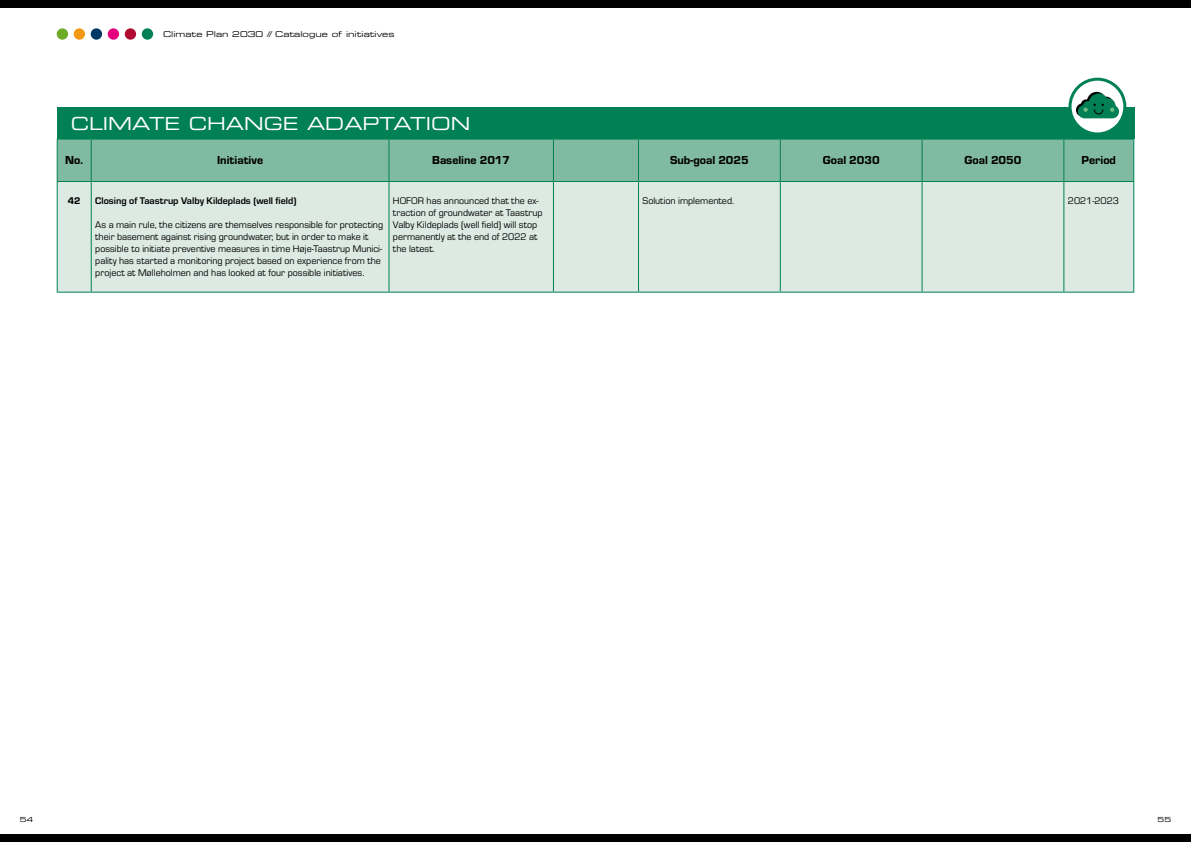
<style>
.page{position:relative;width:1191px;height:842px;background:#fff}
.page>*{position:absolute;margin:0;border:0;box-sizing:border-box;transform-origin:0 0}
.t1{font:18px "Eurostile Extended Two";color:#fff}
.t2{font:12px "Eurostile Hea";color:#000}
.t3{font:10px/12px "Eurostile";color:#000}
.t4{font:700 10px "Eurostile";color:#000}
.t5{font:10px "Eurostile Hea";color:#000}
.t6{font:8px "Eurostile Extended Two";color:#000}
.t7{font:7px "Eurostile Extended Two";color:#000}
</style>
<div class="page">
<div style="left:74px;top:28px;width:11px;height:12px;background:#f49712;border-radius:50%"></div>
<div style="left:57px;top:28px;width:11px;height:12px;background:#6eab28;border-radius:50%"></div>
<div style="left:91px;top:28px;width:11px;height:12px;background:#003865;border-radius:50%"></div>
<div style="left:108px;top:28px;width:11px;height:12px;background:#e6007f;border-radius:50%"></div>
<div style="left:125px;top:28px;width:11px;height:12px;background:#b00932;border-radius:50%"></div>
<div style="left:142px;top:28px;width:11px;height:12px;background:#008054;border-radius:50%"></div>
<div style="left:57px;top:108px;width:1077px;height:31px;background:#008054"></div>
<svg style="left:1070px;top:79px;width:54px;height:55px"></svg>
<div style="left:1068px;top:78px;width:58px;height:57px;border:3px solid #008054;border-radius:50%"></div>
<svg style="left:1076px;top:92px;width:43px;height:26px"></svg>
<div style="left:58px;top:140px;width:1075px;height:41px;background:#81baa3"></div>
<div style="left:58px;top:182px;width:1075px;height:110px;background:#dceae3"></div>
<hr style="left:57px;top:139px;width:34px;height:1px;background:#008054">
<hr style="left:57px;top:140px;width:1px;height:41px;background:#008054">
<hr style="left:91px;top:139px;width:298px;height:1px;background:#008054">
<hr style="left:91px;top:140px;width:1px;height:41px;background:#008054">
<hr style="left:389px;top:139px;width:164px;height:1px;background:#008054">
<hr style="left:388px;top:140px;width:1px;height:41px;background:#008054">
<hr style="left:553px;top:139px;width:85px;height:1px;background:#008054">
<hr style="left:553px;top:140px;width:1px;height:41px;background:#008054">
<hr style="left:638px;top:139px;width:142px;height:1px;background:#008054">
<hr style="left:638px;top:140px;width:1px;height:41px;background:#008054">
<hr style="left:780px;top:139px;width:142px;height:1px;background:#008054">
<hr style="left:780px;top:140px;width:1px;height:41px;background:#008054">
<hr style="left:922px;top:139px;width:141px;height:1px;background:#008054">
<hr style="left:921px;top:140px;width:1px;height:41px;background:#008054">
<hr style="left:1063px;top:139px;width:71px;height:1px;background:#008054">
<hr style="left:1063px;top:140px;width:1px;height:41px;background:#008054">
<hr style="left:1133px;top:140px;width:1px;height:41px;background:#008054">
<hr style="left:57px;top:181px;width:34px;height:1px;background:#008054">
<hr style="left:57px;top:182px;width:1px;height:110px;background:#008054">
<hr style="left:91px;top:181px;width:298px;height:1px;background:#008054">
<hr style="left:91px;top:182px;width:1px;height:110px;background:#008054">
<hr style="left:389px;top:181px;width:164px;height:1px;background:#008054">
<hr style="left:388px;top:182px;width:1px;height:110px;background:#008054">
<hr style="left:553px;top:181px;width:85px;height:1px;background:#008054">
<hr style="left:553px;top:182px;width:1px;height:110px;background:#008054">
<hr style="left:638px;top:181px;width:142px;height:1px;background:#008054">
<hr style="left:638px;top:182px;width:1px;height:110px;background:#008054">
<hr style="left:780px;top:181px;width:142px;height:1px;background:#008054">
<hr style="left:780px;top:182px;width:1px;height:110px;background:#008054">
<hr style="left:922px;top:181px;width:141px;height:1px;background:#008054">
<hr style="left:921px;top:182px;width:1px;height:110px;background:#008054">
<hr style="left:1063px;top:181px;width:71px;height:1px;background:#008054">
<hr style="left:1063px;top:182px;width:1px;height:110px;background:#008054">
<hr style="left:1133px;top:182px;width:1px;height:110px;background:#008054">
<hr style="left:57px;top:292px;width:34px;height:1px;background:#008054">
<hr style="left:91px;top:292px;width:298px;height:1px;background:#008054">
<hr style="left:389px;top:292px;width:164px;height:1px;background:#008054">
<hr style="left:553px;top:292px;width:85px;height:1px;background:#008054">
<hr style="left:638px;top:292px;width:142px;height:1px;background:#008054">
<hr style="left:780px;top:292px;width:142px;height:1px;background:#008054">
<hr style="left:922px;top:292px;width:141px;height:1px;background:#008054">
<hr style="left:1063px;top:292px;width:71px;height:1px;background:#008054">
<div style="left:0;top:0;width:1191px;height:7px;background:#000"></div>
<div style="left:0;top:835px;width:1191px;height:7px;background:#000"></div>
<p class="t6" style="left:163px;top:29px;width:233px">Climate Plan 2030 // Catalogue of initiatives</p>
<h1 class="t1" style="left:71px;top:112px;width:401px">CLIMATE CHANGE ADAPTATION</h1>
<p class="t2" style="left:65px;top:152px;width:19px">No.</p>
<p class="t2" style="left:217px;top:152px;width:48px">Initiative</p>
<p class="t2" style="left:432px;top:152px;width:79px">Baseline 2017</p>
<p class="t2" style="left:670px;top:152px;width:80px">Sub-goal 2025</p>
<p class="t2" style="left:822px;top:152px;width:58px">Goal 2030</p>
<p class="t2" style="left:964px;top:152px;width:58px">Goal 2050</p>
<p class="t2" style="left:1081px;top:152px;width:36px">Period</p>
<p class="t5" style="left:68px;top:194px;width:14px">42</p>
<p class="t4" style="left:95px;top:194px;width:203px">Closing of Taastrup Valby Kildeplads (well field)</p>
<p class="t3" style="left:95px;top:218px;width:289px">As a main rule, the citizens are themselves responsible for protecting their basement against rising groundwater, but in order to make it possible to initiate preventive measures in time Høje-Taastrup Munici&shy;pality has started a monitoring project based on experience from the project at Mølleholmen and has looked at four possible initiatives.</p>
<p class="t3" style="left:393px;top:194px;width:151px">HOFOR has announced that the ex&shy;traction of groundwater at Taastrup<br>Valby Kildeplads (well field) will stop permanently at the end of 2022 at the latest.</p>
<p class="t3" style="left:642px;top:194px;width:93px">Solution implemented.</p>
<p class="t3" style="left:1068px;top:194px;width:53px">2021-2023</p>
<p class="t7" style="left:20px;top:815px;width:15px">54</p>
<p class="t7" style="left:1157px;top:815px;width:15px">55</p>
</div>
